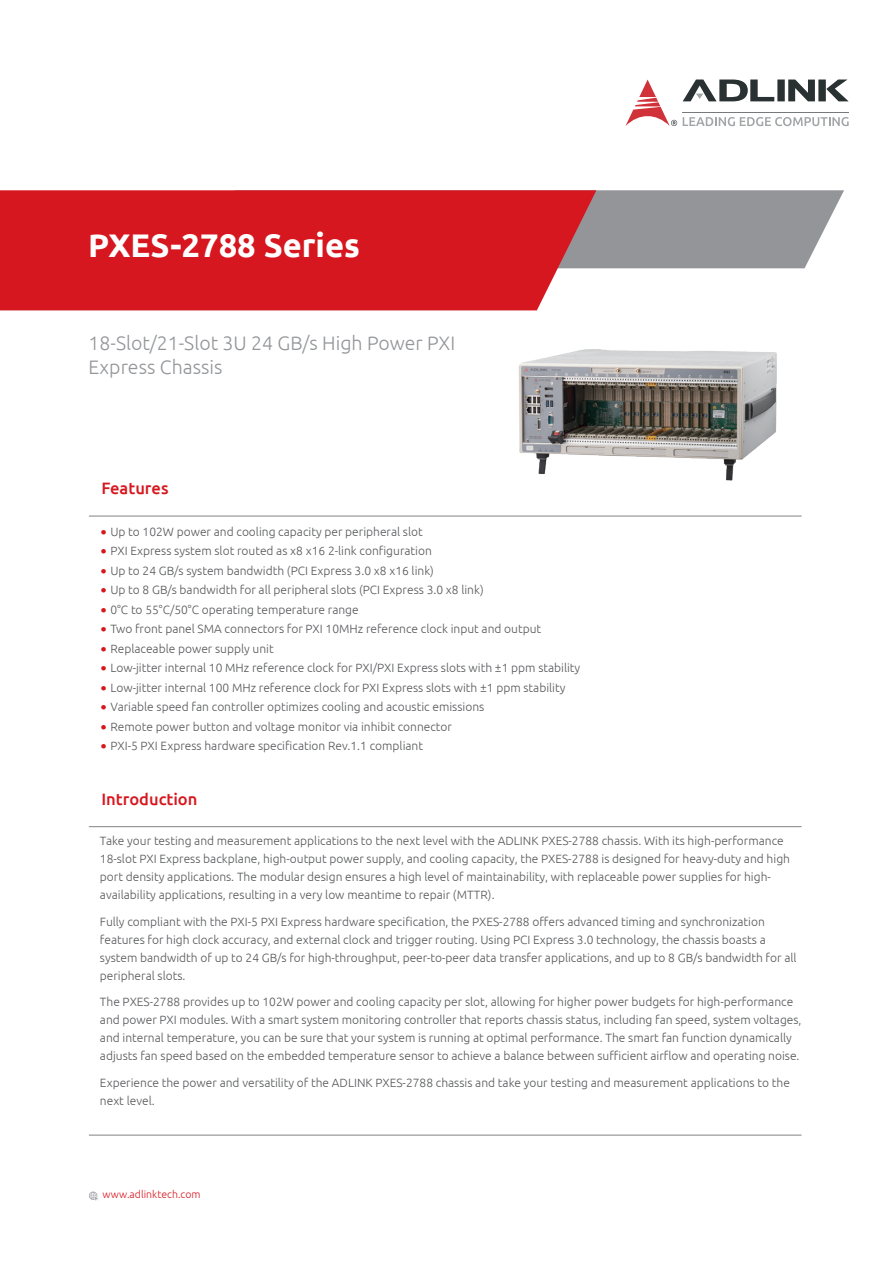
<style>
.page{position:relative;width:893px;height:1263px;background:#fff}
.page>*{position:absolute;margin:0;border:0;box-sizing:border-box;transform-origin:0 0}
.t1{font:700 32.7px "Ubuntu";color:#fff}
.t2{font:300 19.5px/23.4px "Ubuntu";color:#939598}
.t3{font:500 16.5px "Ubuntu";color:#d7171f}
.t4{font:300 12px/18px "Ubuntu";color:#57585a}
.t5{font:300 10.5px "Ubuntu";color:#d7171f}
.s1{font-family:"Microsoft Jheng Hei";font-size:18px;color:#d7171f}
</style>
<div class="page">
<hr style="left:89px;top:1135px;width:712px;height:1px;background:#808285">
<svg style="left:596px;top:190px;width:248px;height:78px;background:#9b9d9f"></svg>
<div style="left:0;top:190px;width:596px;height:120px;background:#d7171f"></div>
<svg style="left:625px;top:80px;width:52px;height:46px"></svg>
<svg style="left:683px;top:117px;width:166px;height:9px"></svg>
<svg style="left:683px;top:80px;width:165px;height:21px"></svg>
<hr style="left:683px;top:112px;width:166px;height:1px;background:#767a7c">
<svg style="left:89px;top:1191px;width:9px;height:10px"></svg>
<hr style="left:89px;top:516px;width:712px;height:1px;background:#808285">
<hr style="left:89px;top:826px;width:712px;height:1px;background:#808285">
<img style="left:518px;top:349px;width:259px;height:132px">
<h1 class="t1" style="left:88px;top:226px;width:273px">PXES-2788 Series</h1>
<h2 class="t2" style="left:89px;top:331px;width:368px">18-Slot/21-Slot 3U 24 GB/s High Power PXI<br>Express Chassis</h2>
<h3 class="t3" style="left:101px;top:478px;width:69px">Features</h3>
<p class="t4" style="left:100px;top:522px;width:324px"><span class="s1">•</span> Up to 102W power and cooling capacity per peripheral slot</p>
<p class="t4" style="left:100px;top:542px;width:333px"><span class="s1">•</span> PXI Express system slot routed as x8 x16 2-link configuration</p>
<p class="t4" style="left:100px;top:561px;width:336px"><span class="s1">•</span> Up to 24 GB/s system bandwidth (PCI Express 3.0 x8 x16 link)</p>
<p class="t4" style="left:100px;top:581px;width:385px"><span class="s1">•</span> Up to 8 GB/s bandwidth for all peripheral slots (PCI Express 3.0 x8 link)</p>
<p class="t4" style="left:100px;top:600px;width:260px"><span class="s1">•</span> 0°C to 55°C/50°C operating temperature range</p>
<p class="t4" style="left:100px;top:620px;width:443px"><span class="s1">•</span> Two front panel SMA connectors for PXI 10MHz reference clock input and output</p>
<p class="t4" style="left:100px;top:639px;width:175px"><span class="s1">•</span> Replaceable power supply unit</p>
<p class="t4" style="left:100px;top:659px;width:482px"><span class="s1">•</span> Low-jitter internal 10 MHz reference clock for PXI/PXI Express slots with ±1 ppm stability</p>
<p class="t4" style="left:100px;top:678px;width:467px"><span class="s1">•</span> Low-jitter internal 100 MHz reference clock for PXI Express slots with ±1 ppm stability</p>
<p class="t4" style="left:100px;top:698px;width:386px"><span class="s1">•</span> Variable speed fan controller optimizes cooling and acoustic emissions</p>
<p class="t4" style="left:100px;top:717px;width:354px"><span class="s1">•</span> Remote power button and voltage monitor via inhibit connector</p>
<p class="t4" style="left:100px;top:737px;width:325px"><span class="s1">•</span> PXI-5 PXI Express hardware specification Rev.1.1 compliant</p>
<h3 class="t3" style="left:101px;top:788px;width:98px">Introduction</h3>
<p class="t4" style="left:100px;top:831px;width:692px">Take your testing and measurement applications to the next level with the ADLINK PXES-2788 chassis. With its high-performance 18-slot PXI Express backplane, high-output power supply, and cooling capacity, the PXES-2788 is designed for heavy-duty and high port density applications. The modular design ensures a high level of maintainability, with replaceable power supplies for high&shy;availability applications, resulting in a very low meantime to repair (MTTR).</p>
<p class="t4" style="left:100px;top:912px;width:698px">Fully compliant with the PXI-5 PXI Express hardware specification, the PXES-2788 offers advanced timing and synchronization features for high clock accuracy, and external clock and trigger routing. Using PCI Express 3.0 technology, the chassis boasts a system bandwidth of up to 24 GB/s for high-throughput, peer-to-peer data transfer applications, and up to 8 GB/s bandwidth for all peripheral slots.</p>
<p class="t4" style="left:100px;top:992px;width:703px">The PXES-2788 provides up to 102W power and cooling capacity per slot, allowing for higher power budgets for high-performance and power PXI modules. With a smart system monitoring controller that reports chassis status, including fan speed, system voltages, and internal temperature, you can be sure that your system is running at optimal performance. The smart fan function dynamically adjusts fan speed based on the embedded temperature sensor to achieve a balance between sufficient airflow and operating noise.</p>
<p class="t4" style="left:100px;top:1073px;width:691px">Experience the power and versatility of the ADLINK PXES-2788 chassis and take your testing and measurement applications to the next level.</p>
<p class="t5" style="left:102px;top:1188px;width:100px">www.adlinktech.com</p>
</div>
